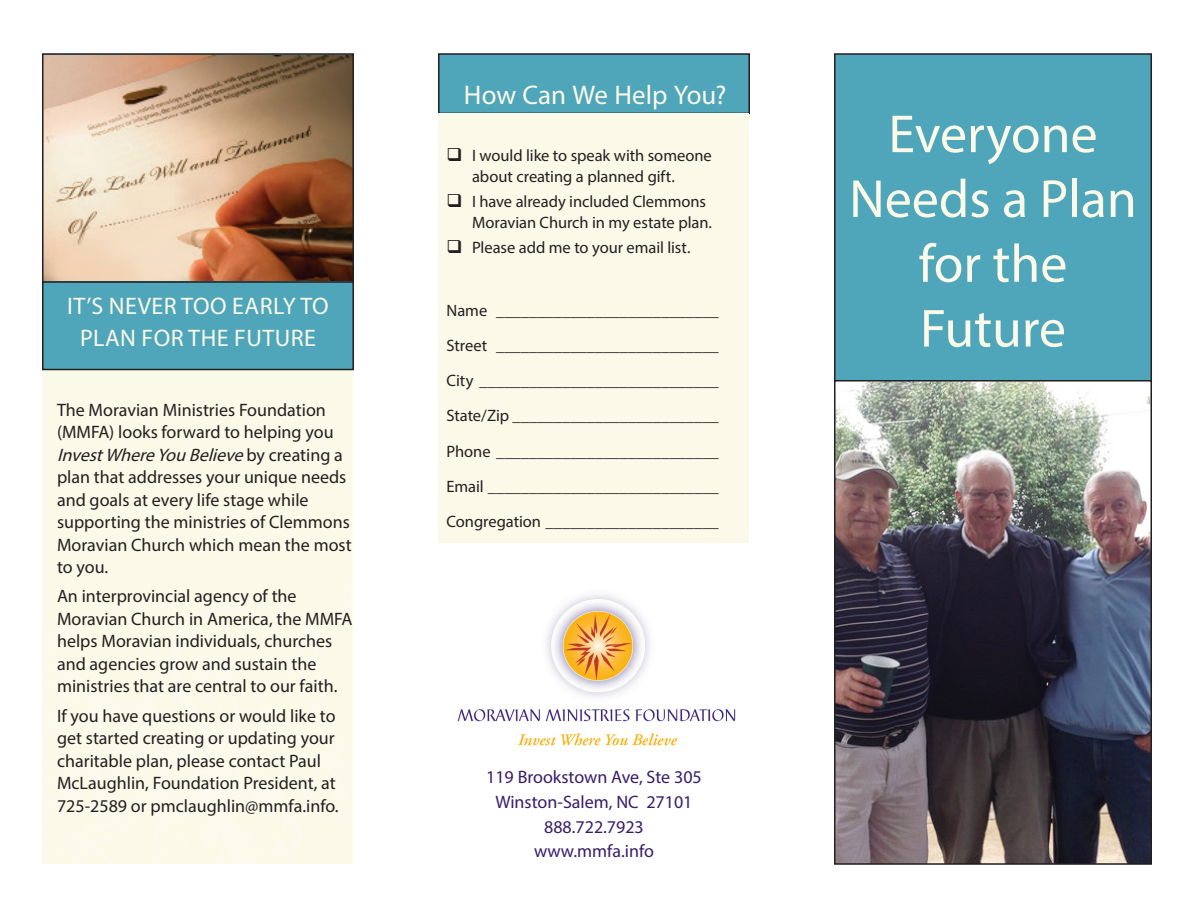
<style>
.page{position:relative;width:1188px;height:918px;background:#fff}
.page>*{position:absolute;margin:0;border:0;box-sizing:border-box;transform-origin:0 0}
.t1{font:54px "Myriad Pro";color:#fbf9e8}
.Sub-Subheads{font:27px "Myriad Pro";color:#fbf9e8}
.t2{font:24px/31.5px "Myriad Pro";letter-spacing:.02em;color:#fbf9e8;text-align:center}
.t3{font:18px/22.5px "Myriad Pro";color:#231f20}
.t4{font:18px "Myriad Pro";color:#381d6a}
.Body_Copy{font:16.5px/21px "Myriad Pro";letter-spacing:-.005em;color:#231f20}
.s1{font-style:italic}
</style>
<div class="page">
<div style="left:835px;top:54px;width:316px;height:327px;background:#4fa6ba"></div>
<div style="left:834px;top:53px;width:318px;height:329px;border:2px solid #231f20"></div>
<img style="left:837px;top:383px;width:312px;height:479px">
<div style="left:834px;top:380px;width:318px;height:485px;border:2px solid #231f20"></div>
<div style="left:43px;top:54px;width:310px;height:810px;background:#fbf9e8"></div>
<img style="left:45px;top:56px;width:306px;height:224px">
<div style="left:42px;top:53px;width:312px;height:230px;border:2px solid #231f20"></div>
<div style="left:439px;top:54px;width:310px;height:59px;background:#4fa6ba"></div>
<div style="left:438px;top:53px;width:312px;height:61px;border:2px solid #231f20"></div>
<div style="left:439px;top:113px;width:310px;height:430px;background:#fbf9e8"></div>
<div style="left:43px;top:282px;width:310px;height:88px;background:#4fa6ba"></div>
<div style="left:42px;top:281px;width:312px;height:89px;border:2px solid #231f20"></div>
<img style="left:457px;top:594px;width:279px;height:152px">
<p class="t2" style="left:67px;top:290px;width:263px">IT’S NEVER TOO EARLY TO<br>PLAN FOR THE FUTURE</p>
<p class="t3" style="left:57px;top:398px;width:296px">The Moravian Ministries Foundation (MMFA) looks forward to helping you<br><span class="s1">InvestWhereYouBelieve</span>b y c r e a t i n g a plan that addresses your unique needs and goals at every life stage while supporting the ministries of Clemmons<br>Moravian Church which mean the most to you.</p>
<p class="t3" style="left:57px;top:585px;width:297px">An interprovincial agency of the Moravian Church in America, the MMFA helps Moravian individuals, churches and agencies grow and sustain the ministries that are central to our faith.</p>
<p class="t3" style="left:57px;top:704px;width:283px">If you have questions or would like to get started creating or updating your charitable plan, please contact Paul McLaughlin, Foundation President, at 725-2589 or pmclaughlin@mmfa.info.</p>
<p class="Sub-Subheads" style="left:464px;top:78px;width:264px">How Can We Help You?</p>
<p class="Body_Copy" style="left:472px;top:144px;width:241px;text-indent:-26px">❑ I would like to speak with someone about creating a planned gift.</p>
<p class="Body_Copy" style="left:472px;top:190px;width:241px;text-indent:-26px">❑ I have already included Clemmons<br>Moravian Church in my estate plan.</p>
<p class="Body_Copy" style="left:447px;top:236px;width:245px">❑ Please add me to your email list.</p>
<p class="Body_Copy" style="left:447px;top:299px;width:274px">Name ___________________________</p>
<p class="Body_Copy" style="left:447px;top:335px;width:274px">Street ___________________________</p>
<p class="Body_Copy" style="left:447px;top:370px;width:274px">City _____________________________</p>
<p class="Body_Copy" style="left:447px;top:405px;width:274px">State/Zip _________________________</p>
<p class="Body_Copy" style="left:447px;top:440px;width:274px">Phone ___________________________</p>
<p class="Body_Copy" style="left:447px;top:476px;width:274px">Email ____________________________</p>
<p class="Body_Copy" style="left:447px;top:511px;width:274px">Congregation _____________________</p>
<p class="t4" style="left:486px;top:766px;width:217px">119 Brookstown Ave, Ste 305</p>
<p class="t4" style="left:495px;top:791px;width:199px">Winston-Salem, NC 27101</p>
<p class="t4" style="left:544px;top:815px;width:101px">888.722.7923</p>
<p class="t4" style="left:534px;top:840px;width:121px">www.mmfa.info</p>
<p class="t1" style="left:888px;top:101px;width:211px">Everyone</p>
<p class="t1" style="left:849px;top:166px;width:289px">Needs a Plan</p>
<p class="t1" style="left:919px;top:230px;width:150px">for the</p>
<p class="t1" style="left:920px;top:295px;width:147px">Future</p>
</div>
